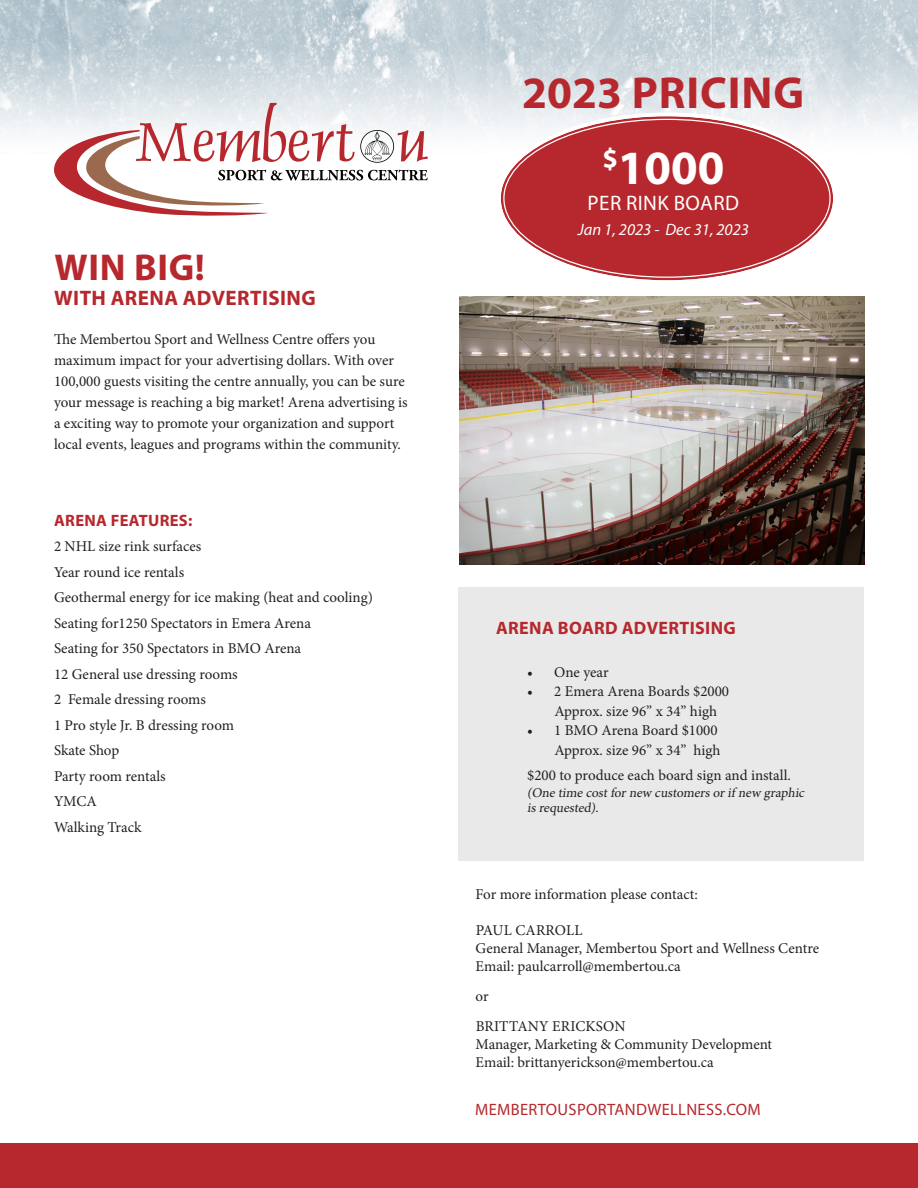
<style>
.page{position:relative;width:918px;height:1188px;background:#fff}
.page>*{position:absolute;margin:0;border:0;box-sizing:border-box;transform-origin:0 0}
.t1{font:700 48px "Myriad Pro";color:#fff}
.t2{font:700 45px "Myriad Pro";letter-spacing:.02em;color:#b6282d}
.t3{font:700 37.5px "Myriad Pro";letter-spacing:.02em;color:#b6282d}
.t4{font:700 21px "Myriad Pro";letter-spacing:.02em;color:#b6282d}
.t5{font:21px "Myriad Pro";letter-spacing:.02em;color:#fff}
.t6{font:700 18px "Myriad Pro";letter-spacing:.02em;color:#b6282d}
.t7{font:16.5px "Myriad Pro";letter-spacing:.02em;color:#b6282d}
.t8{font:italic 16.5px "Myriad Pro";color:#fff}
.t9{font:700 16.5px "Myriad Pro";letter-spacing:.02em;color:#b6282d}
.t10{font:15px/21px "Minion Pro";color:#231f20}
.t11{font:13.5px "Minion Pro";color:#231f20}
</style>
<div class="page">
<img style="left:0;top:0;width:918px;height:861px">
<svg style="left:54px;top:103px;width:374px;height:113px"></svg>
<div style="left:0;top:1144px;width:918px;height:44px;background:#b6282d"></div>
<img style="left:460px;top:297px;width:405px;height:267px">
<div style="left:459px;top:587px;width:405px;height:273px;background:#e9e9e9"></div>
<div style="left:501px;top:116px;width:332px;height:164px;background:#b6282d;border-radius:50%"></div>
<p class="t3" style="left:54px;top:243px;width:152px">WIN BIG!</p>
<p class="t4" style="left:54px;top:285px;width:263px">WITH ARENA ADVERTISING</p>
<p class="t10" style="left:54px;top:329px;width:323px">The Membertou Sport and Wellness Centre offers you</p>
<p class="t10" style="left:54px;top:350px;width:341px">maximum impact for your advertising dollars. With over</p>
<p class="t10" style="left:54px;top:371px;width:355px">100,000 guests visiting the centre annually, you can be sure your message is reaching a big market! Arena advertising is</p>
<p class="t10" style="left:54px;top:413px;width:342px">a exciting way to promote your organization and support</p>
<p class="t10" style="left:54px;top:434px;width:348px">local events, leagues and programs within the community.</p>
<p class="t9" style="left:54px;top:510px;width:140px">ARENA FEATURES:</p>
<p class="t10" style="left:54px;top:536px;width:149px">2 NHL size rink surfaces</p>
<p class="t10" style="left:54px;top:562px;width:132px">Year round ice rentals</p>
<p class="t10" style="left:54px;top:587px;width:320px">Geothermal energy for ice making (heat and cooling)</p>
<p class="t10" style="left:54px;top:613px;width:259px">Seating for1250 Spectators in Emera Arena</p>
<p class="t10" style="left:54px;top:638px;width:249px">Seating for 350 Spectators in BMO Arena</p>
<p class="t10" style="left:54px;top:664px;width:185px">12 General use dressing rooms</p>
<p class="t10" style="left:54px;top:689px;width:153px">2 Female dressing rooms</p>
<p class="t10" style="left:54px;top:715px;width:182px">1 Pro style Jr. B dressing room</p>
<p class="t10" style="left:54px;top:740px;width:67px">Skate Shop</p>
<p class="t10" style="left:54px;top:766px;width:113px">Party room rentals</p>
<p class="t10" style="left:54px;top:791px;width:44px">YMCA</p>
<p class="t10" style="left:54px;top:817px;width:89px">Walking Track</p>
<p class="t2" style="left:522px;top:63px;width:283px">2023 PRICING</p>
<p class="t1" style="left:602px;top:137px;width:124px"><sup>$</sup>1000</p>
<p class="t5" style="left:588px;top:190px;width:153px">PER RINK BOARD</p>
<p class="t8" style="left:578px;top:220px;width:173px">Jan 1, 2023 - Dec 31, 2023</p>
<p class="t6" style="left:496px;top:616px;width:241px">ARENA BOARD ADVERTISING</p>
<p class="t10" style="left:527px;top:661px;width:83px">• One year</p>
<p class="t10" style="left:527px;top:681px;width:203px">• 2 Emera Arena Boards $2000</p>
<p class="t10" style="left:554px;top:700px;width:164px">Approx. size 96’’ x 34’’ high</p>
<p class="t10" style="left:527px;top:720px;width:192px">• 1 BMO Arena Board $1000</p>
<p class="t10" style="left:554px;top:739px;width:168px">Approx. size 96’’ x 34’’ high</p>
<p class="t10" style="left:527px;top:765px;width:265px">$200 to produce each board sign and install.</p>
<p class="t11" style="left:527px;top:783px;width:281px">(One time costfor new customers or if new graphic</p>
<p class="t11" style="left:527px;top:798px;width:76px">is requested).</p>
<p class="t10" style="left:476px;top:883px;width:224px">For more information please contact:</p>
<p class="t10" style="left:476px;top:919px;width:108px">PAUL CARROLL</p>
<p class="t10" style="left:476px;top:937px;width:345px">General Manager, Membertou Sport and Wellness Centre</p>
<p class="t10" style="left:476px;top:955px;width:207px">Email: paulcarroll@membertou.ca</p>
<p class="t10" style="left:476px;top:985px;width:15px">or</p>
<p class="t10" style="left:476px;top:1015px;width:151px">BRITTANY ERICKSON</p>
<p class="t10" style="left:476px;top:1033px;width:298px">Manager, Marketing &amp; Community Development</p>
<p class="t10" style="left:476px;top:1051px;width:240px">Email: brittanyerickson@membertou.ca</p>
<p class="t7" style="left:475px;top:1099px;width:287px">MEMBERTOUSPORTANDWELLNESS.COM</p>
</div>
